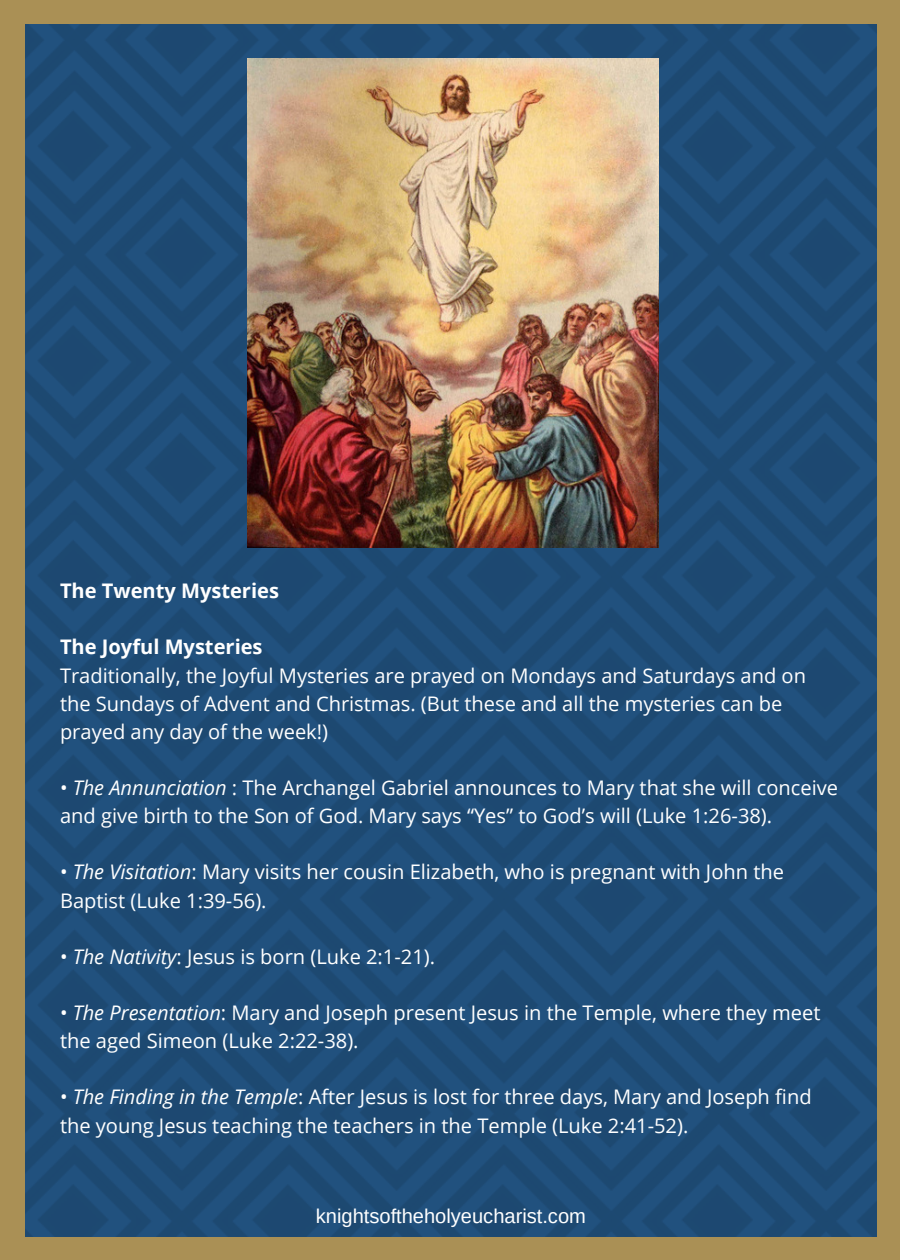
<style>
.page{position:relative;width:900px;height:1260px;background:#fff}
.page>*{position:absolute;margin:0;border:0;box-sizing:border-box;transform-origin:0 0}
.t1{font:20px/28px "Open Sans";color:#fff}
.t2{font:700 20px "Open Sans";color:#fff}
.t3{font:20px "Arimo";color:#fff}
.s1{font-style:italic}
</style>
<div class="page">
<img style="left:25px;top:23px;width:852px;height:1214px">
<div style="left:877px;top:1237px;width:23px;height:23px;background:#aa9055"></div>
<div style="left:0;top:22px;width:25px;height:1216px;background:#aa9055"></div>
<div style="left:0;top:1237px;width:25px;height:23px;background:#aa9055"></div>
<div style="left:877px;top:22px;width:23px;height:1216px;background:#aa9055"></div>
<div style="left:24px;top:1237px;width:854px;height:23px;background:#aa9055"></div>
<div style="left:877px;top:0;width:23px;height:23px;background:#aa9055"></div>
<div style="left:0;top:0;width:25px;height:23px;background:#aa9055"></div>
<div style="left:24px;top:0;width:854px;height:23px;background:#aa9055"></div>
<img style="left:248px;top:58px;width:410px;height:490px">
<p class="t2" style="left:60px;top:577px;width:221px">The Twenty Mysteries</p>
<p class="t2" style="left:60px;top:633px;width:204px">The Joyful Mysteries</p>
<p class="t1" style="left:60px;top:661px;width:748px">Traditionally, the Joyful Mysteries are prayed on Mondays and Saturdays and on the Sundays of Advent and Christmas. (But these and all the mysteries can be prayed any day of the week!)</p>
<p class="t1" style="left:60px;top:773px;width:780px">• <span class="s1">The Annunciation</span> : The Archangel Gabriel announces to Mary that she will conceive and give birth to the Son of God. Mary says “Yes” to God’s will (Luke 1:26-38).</p>
<p class="t1" style="left:60px;top:858px;width:726px">• <span class="s1">The Visitation</span>: Mary visits her cousin Elizabeth, who is pregnant with John the<br>Baptist (Luke 1:39-56).</p>
<p class="t1" style="left:60px;top:942px;width:377px">• <span class="s1">The Nativity</span>: Jesus is born (Luke 2:1-21).</p>
<p class="t1" style="left:60px;top:998px;width:762px">• <span class="s1">The Presentation</span>: Mary and Joseph present Jesus in the Temple, where they meet the aged Simeon (Luke 2:22-38).</p>
<p class="t1" style="left:60px;top:1083px;width:753px">• <span class="s1">The Finding in the Temple</span>: After Jesus is lost for three days, Mary and Joseph find the young Jesus teaching the teachers in the Temple (Luke 2:41-52).</p>
<p class="t3" style="left:316px;top:1204px;width:272px">knightsoftheholyeucharist.com</p>
</div>
